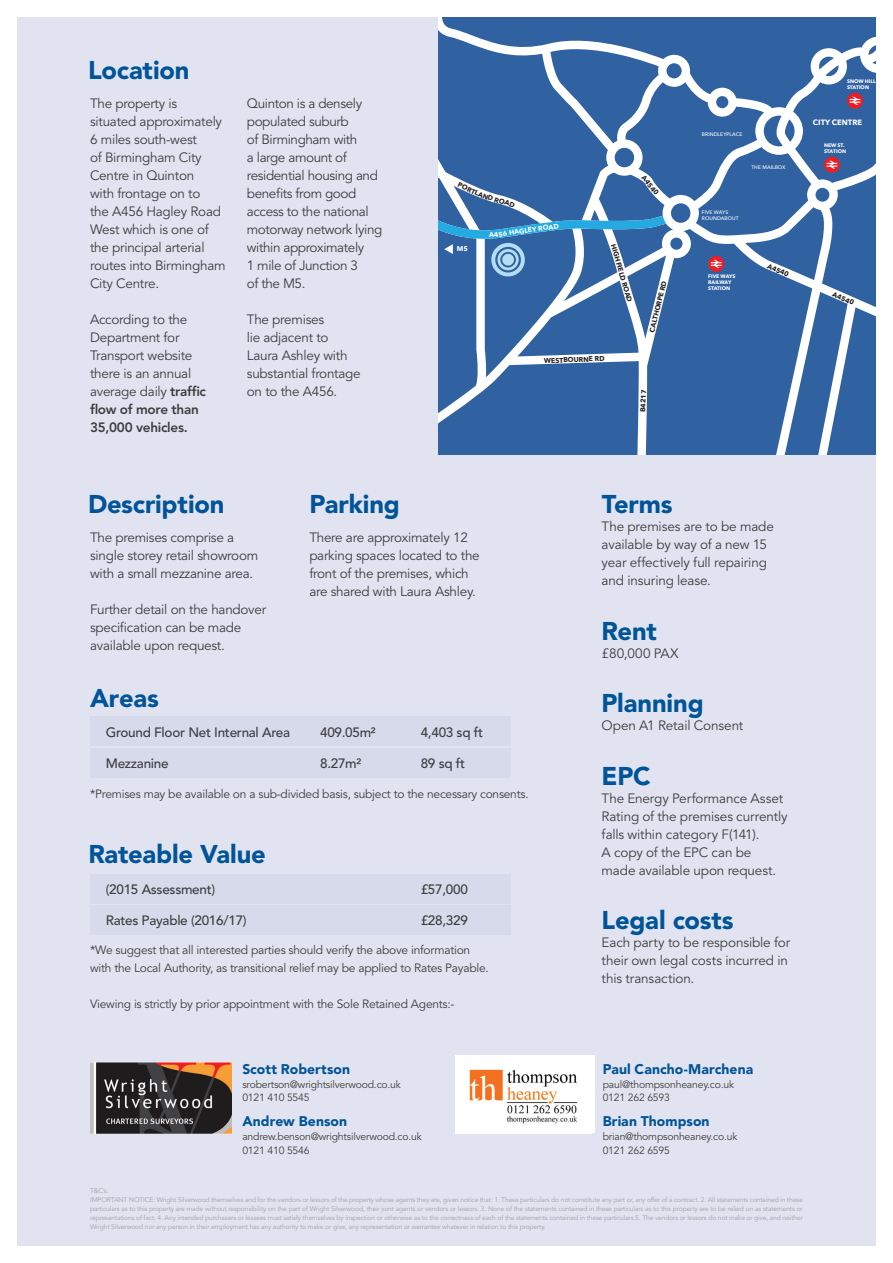
<style>
.page{position:relative;width:893px;height:1263px;background:#fff}
.page>*{position:absolute;margin:0;border:0;box-sizing:border-box;transform-origin:0 0}
.t1{font:900 25.5px "Avenir";letter-spacing:-.005em;color:#015497}
.t2{font:900 13.95px "Avenir";letter-spacing:.005em;color:#015497}
.t3{font:13.5px/18px "Avenir";letter-spacing:-.02em;color:#3e3e3f}
.t4{font:500 13.5px "Avenir";letter-spacing:-.02em;color:#3e3e3f}
.t5{font:12px/18px "Avenir";letter-spacing:-.02em;color:#3e3e3f}
.t6{font:10.5px/14px "Avenir";letter-spacing:-.02em;color:#3e3e3f}
.t7{font:700 7.65px "Avenir Next";color:#fff}
.t8{font:700 6.9px "Avenir Next";color:#231f20}
.t9{font:700 6.9px "Avenir Next";color:#fff}
.t10{font:6.75px/9px "Avenir";letter-spacing:-.02em;color:#a1a3a6}
.t11{font:700 5.1px/6.1px "Avenir Next";color:#fff}
.t12{font:500 5.1px/6.1px "Avenir Next";color:#fff}
.s1{font-weight:800}
</style>
<div class="page">
<div style="left:17px;top:17px;width:859px;height:1229px;background:#e1e4f0"></div>
<img style="left:90px;top:1062px;width:142px;height:71px">
<div style="left:90px;top:717px;width:421px;height:29px;background:#d6daeb"></div>
<div style="left:90px;top:748px;width:421px;height:30px;background:#d6daeb"></div>
<div style="left:90px;top:874px;width:421px;height:29px;background:#d6daeb"></div>
<div style="left:90px;top:906px;width:421px;height:29px;background:#d6daeb"></div>
<svg style="left:438px;top:17px;width:438px;height:438px;background:#4e78ae"></svg>
<svg style="left:824px;top:157px;width:16px;height:16px"></svg>
<svg style="left:827px;top:161px;width:10px;height:8px"></svg>
<svg style="left:847px;top:93px;width:16px;height:16px"></svg>
<svg style="left:850px;top:97px;width:10px;height:8px"></svg>
<svg style="left:708px;top:256px;width:16px;height:16px"></svg>
<svg style="left:711px;top:260px;width:10px;height:8px"></svg>
<div style="left:455px;top:1056px;width:140px;height:77px;background:#fff"></div>
<img style="left:469px;top:1069px;width:109px;height:55px">
<svg style="left:458px;top:182px;width:57px;height:26px"></svg>
<svg style="left:641px;top:174px;width:18px;height:21px"></svg>
<svg style="left:438px;top:214px;width:228px;height:67px;background:#5387bb"></svg>
<h1 class="t1" style="left:88px;top:55px;width:103px">Location</h1>
<p class="t3" style="left:90px;top:94px;width:137px">The property is situated approximately<br>6 miles south-west<br>of Birmingham City<br>Centre in Quinton<br>with frontage on to<br>the A456 Hagley Road<br>West which is one of the principal arterial routes into Birmingham<br>City Centre.</p>
<p class="t3" style="left:90px;top:310px;width:117px">According to the<br>Department for<br>Transport website there is an annual average daily <span class="s1">traffic flow of more than<br>35,000 vehicles.</span></p>
<p class="t3" style="left:247px;top:94px;width:137px">Quinton is a densely populated suburb<br>of Birmingham with<br>a large amount of residential housing and benefits from good access to the national motorway network lying within approximately<br>1 mile of Junction 3<br>of the M5.</p>
<p class="t3" style="left:247px;top:310px;width:115px">The premises<br>lie adjacent to<br>Laura Ashley with substantial frontage on to the A456.</p>
<p class="t9" style="left:457px;top:243px;width:13px">M5</p>
<p class="t9" style="left:502px;top:228px;width:48px;rotate:-8deg">6 HAGLEY RO</p>
<p class="t8" style="left:544px;top:355px;width:62px;rotate:-2deg">WESTBOURNE RD</p>
<p class="t12" style="left:702px;top:131px;width:42px">BRINDLEYPLACE</p>
<p class="t12" style="left:751px;top:164px;width:36px">THE MAILBOX</p>
<p class="t12" style="left:702px;top:209px;width:38px">FIVE WAYS<br>ROUNDABOUT</p>
<p class="t8" style="left:630px;top:280px;width:22px;rotate:73deg">ROAD</p>
<p class="t11" style="left:708px;top:273px;width:29px">FIVE WAYS<br>RAILWAY<br>STATION</p>
<p class="t8" style="left:646px;top:331px;width:54px;rotate:-76deg">CALTHORPE RD</p>
<p class="t8" style="left:770px;top:260px;width:24px;rotate:23deg">A4540</p>
<p class="t8" style="left:637px;top:412px;width:24px;rotate:-87deg">B4217</p>
<p class="t11" style="left:847px;top:78px;width:30px">SNOW HILL<br>STATION</p>
<p class="t7" style="left:813px;top:116px;width:51px">CITY CENTRE</p>
<p class="t11" style="left:824px;top:142px;width:24px">NEW ST.<br>STATION</p>
<p class="t8" style="left:835px;top:288px;width:24px;rotate:24deg">A4540</p>
<h1 class="t1" style="left:88px;top:489px;width:138px">Description</h1>
<h1 class="t1" style="left:309px;top:489px;width:92px">Parking</h1>
<h1 class="t1" style="left:602px;top:489px;width:72px">Terms</h1>
<p class="t3" style="left:602px;top:518px;width:174px">The premises are to be made available by way of a new 15 year effectively full repairing and insuring lease.</p>
<h1 class="t1" style="left:602px;top:615px;width:57px">Rent</h1>
<p class="t3" style="left:602px;top:644px;width:79px">£80,000 PAX</p>
<h1 class="t1" style="left:602px;top:688px;width:104px">Planning</h1>
<p class="t3" style="left:602px;top:717px;width:143px">Open A1 Retail Consent</p>
<h1 class="t1" style="left:602px;top:760px;width:50px">EPC</h1>
<p class="t3" style="left:602px;top:789px;width:187px">The Energy Performance Asset<br>Rating of the premises currently falls within category F(141).<br>A copy of the EPC can be made available upon request.</p>
<h1 class="t1" style="left:602px;top:905px;width:133px">Legal costs</h1>
<p class="t3" style="left:602px;top:934px;width:190px">Each party to be responsible for their own legal costs incurred in this transaction.</p>
<p class="t3" style="left:309px;top:529px;width:172px">There are approximately 12 parking spaces located to the front of the premises, which are shared with Laura Ashley.</p>
<p class="t3" style="left:90px;top:529px;width:170px">The premises comprise a single storey retail showroom with a small mezzanine area.</p>
<p class="t3" style="left:90px;top:601px;width:178px">Further detail on the handover specification can be made available upon request.</p>
<h1 class="t1" style="left:90px;top:683px;width:70px">Areas</h1>
<p class="t4" style="left:421px;top:724px;width:64px">4,403 sq ft</p>
<p class="t4" style="left:421px;top:756px;width:46px">89 sq ft</p>
<p class="t4" style="left:106px;top:724px;width:186px">Ground Floor Net Internal Area</p>
<p class="t4" style="left:106px;top:756px;width:64px">Mezzanine</p>
<p class="t4" style="left:320px;top:724px;width:57px">409.05m²</p>
<p class="t4" style="left:320px;top:756px;width:43px">8.27m²</p>
<p class="t5" style="left:90px;top:785px;width:440px">*Premises may be available on a sub-divided basis, subject to the necessary consents.</p>
<h1 class="t1" style="left:88px;top:839px;width:179px">Rateable Value</h1>
<p class="t4" style="left:106px;top:881px;width:111px">(2015 Assessment)</p>
<p class="t4" style="left:106px;top:913px;width:142px">Rates Payable (2016/17)</p>
<p class="t4" style="left:421px;top:881px;width:49px">£57,000</p>
<p class="t4" style="left:421px;top:913px;width:49px">£28,329</p>
<p class="t5" style="left:90px;top:941px;width:400px">*We suggest that all interested parties should verify the above information with the Local Authority, as transitional relief may be applied to Rates Payable.</p>
<p class="t5" style="left:90px;top:995px;width:366px">Viewing is strictly by prior appointment with the Sole Retained Agents:-</p>
<p class="t2" style="left:242px;top:1060px;width:109px">Scott Robertson</p>
<p class="t6" style="left:242px;top:1077px;width:160px">srobertson@wrightsilverwood.co.uk<br>0121 410 5545</p>
<p class="t2" style="left:242px;top:1113px;width:106px">Andrew Benson</p>
<p class="t6" style="left:242px;top:1130px;width:181px">andrew.benson@wrightsilverwood.co.uk<br>0121 410 5546</p>
<p class="t2" style="left:603px;top:1060px;width:152px">Paul Cancho-Marchena</p>
<p class="t6" style="left:603px;top:1077px;width:133px">paul@thompsonheaney.co.uk<br>0121 262 6593</p>
<p class="t2" style="left:603px;top:1113px;width:108px">Brian Thompson</p>
<p class="t6" style="left:603px;top:1130px;width:136px">brian@thompsonheaney.co.uk<br>0121 262 6595</p>
<p class="t10" style="left:90px;top:1186px;width:714px">T&amp;C’s:<br>IMPORTANT NOTICE: Wright Silverwood themselves and for the vendors or lessors of the property whose agents they are, given notice that: 1. These particulars do not constitute any part or, any offer of a contract. 2. All statements contained in these particulars as to this property are made without responsibility on the part of Wright Silverwood, their joint agents or vendors or lessors. 3. None of the statements contained in these particulars as to this property are to be relied on as statements or representations of fact. 4. Any intended purchasers or lessees must satisfy themselves by inspection or otherwise as to the correctness of each of the statements contained in these particulars.5. The vendors or lessors do not make or give, and neither Wright Silverwood nor any person in their employment has any authority to make or give, any representation or warrantee whatever in relation to this property.</p>
</div>
